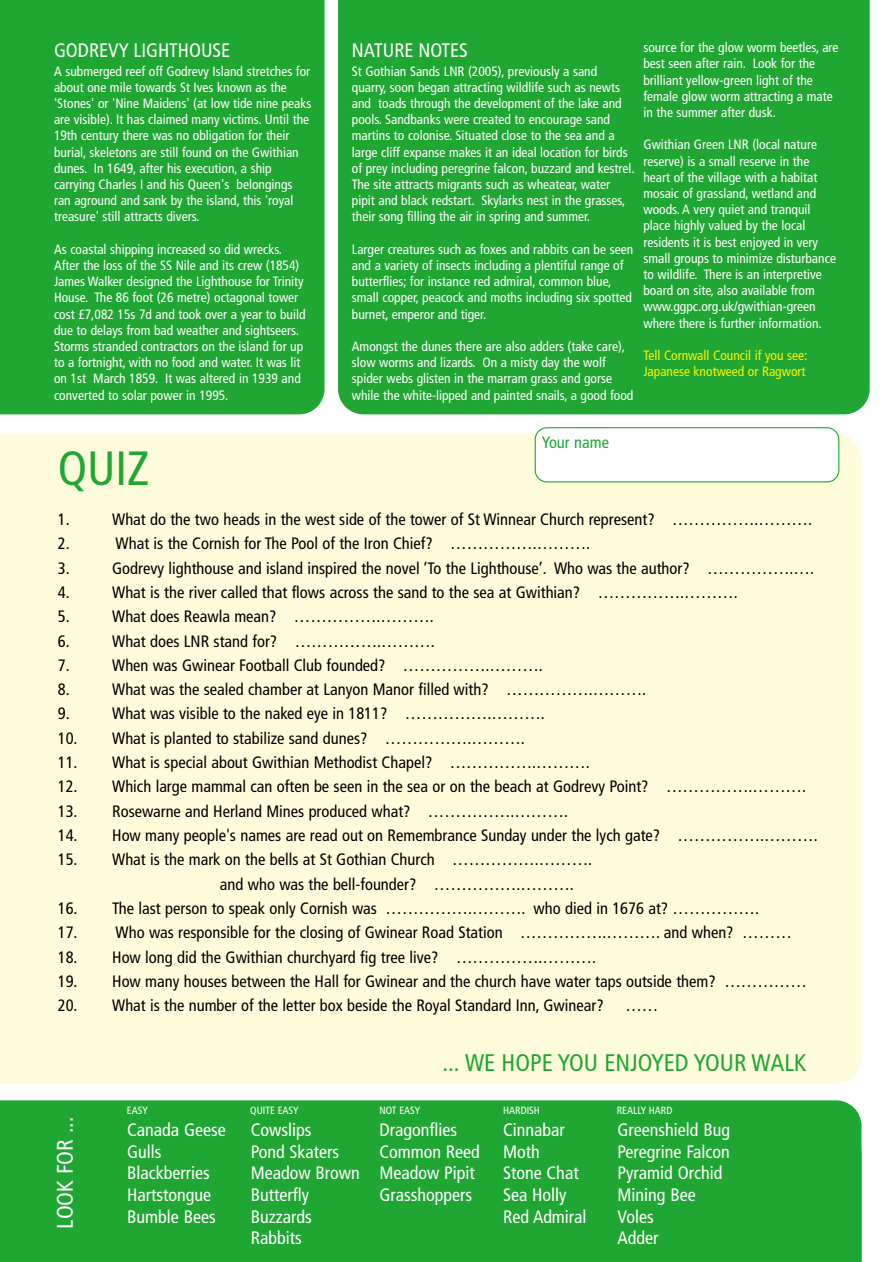
<style>
.page{position:relative;width:893px;height:1262px;background:#fff}
.page>*{position:absolute;margin:0;border:0;box-sizing:border-box;transform-origin:0 0}
.t1{font:condensed 48px "Frutiger";color:#20a733}
.t2{font:condensed 24px "Frutiger";color:#20a733}
.t3{font:condensed 22.5px "Frutiger";color:#fff}
.t4{font:condensed 19.5px "Frutiger";color:#fff}
.t5{font:condensed 18px/21.6px "Frutiger";color:#fff}
.t6{font:condensed 16.5px/24.3px "Frutiger";color:#000}
.t7{font:condensed 16.5px "Frutiger";color:#20a733}
.t8{font:condensed 13.5px/16.2px "Frutiger";color:#fff}
.t9{font:condensed 13.5px/16.2px "Frutiger";color:#fff100}
.t10{font:condensed 10.5px "Frutiger";color:#fff}
</style>
<div class="page">
<div style="left:0;top:1100px;width:861px;height:161px;background:#20a733"></div>
<div style="left:0;top:0;width:324px;height:414px;background:#20a733"></div>
<div style="left:338px;top:0;width:531px;height:414px;background:#20a733"></div>
<div style="left:0;top:434px;width:860px;height:649px;background:#fffcdb"></div>
<svg style="left:534px;top:427px;width:305px;height:55px"></svg>
<h3 class="t4" style="left:54px;top:42px;width:178px">GODREVY LIGHTHOUSE</h3>
<p class="t8" style="left:54px;top:64px;width:259px">A submerged reef off Godrevy Island stretches for about one mile towards St Ives known as the 'Stones' or 'Nine Maidens' (at low tide nine peaks are visible). It has claimed many victims. Until the 19th century there was no obligation for their burial, skeletons are still found on the Gwithian dunes. In 1649, after his execution, a ship carrying Charles I and his Queen's belongings ran aground and sank by the island, this 'royal treasure' still attracts divers.</p>
<p class="t8" style="left:54px;top:242px;width:253px">As coastal shipping increased so did wrecks.<br>After the loss of the SS Nile and its crew (1854)<br>James Walker designed the Lighthouse for Trinity House. The 86 foot (26 metre) octagonal tower cost £7,082 15s 7d and took over a year to build due to delays from bad weather and sightseers.<br>Storms stranded contractors on the island for up to a fortnight, with no food and water. It was lit on 1st March 1859. It was altered in 1939 and converted to solar power in 1995.</p>
<h3 class="t4" style="left:352px;top:42px;width:118px">NATURE NOTES</h3>
<p class="t8" style="left:352px;top:64px;width:284px">St Gothian Sands LNR (2005), previously a sand quarry, soon began attracting wildlife such as newts and toads through the development of the lake and pools. Sandbanks were created to encourage sand martins to colonise. Situated close to the sea and a large cliff expanse makes it an ideal location for birds of prey including peregrine falcon, buzzard and kestrel.<br>The site attracts migrants such as wheatear, water pipit and black redstart. Skylarks nest in the grasses, their song filling the air in spring and summer.</p>
<p class="t8" style="left:352px;top:242px;width:283px">Larger creatures such as foxes and rabbits can be seen and a variety of insects including a plentiful range of butterflies; for instance red admiral, common blue, small copper, peacock and moths including six spotted burnet, emperor and tiger.</p>
<p class="t8" style="left:352px;top:339px;width:283px">Amongst the dunes there are also adders (take care), slow worms and lizards. On a misty day the wolf spider webs glisten in the marram grass and gorse while the white-lipped and painted snails, a good food</p>
<p class="t8" style="left:643px;top:40px;width:197px">source for the glow worm beetles, are best seen after rain. Look for the brilliant yellow-green light of the female glow worm attracting a mate in the summer after dusk.</p>
<p class="t8" style="left:643px;top:138px;width:194px">Gwithian Green LNR (local nature reserve) is a small reserve in the heart of the village with a habitat mosaic of grassland, wetland and woods. A very quiet and tranquil place highly valued by the local residents it is best enjoyed in very small groups to minimize disturbance to wildlife. There is an interpretive board on site, also available from www.ggpc.org.uk/gwithian-green where there is further information.</p>
<p class="t9" style="left:643px;top:348px;width:165px">Tell Cornwall Council if you see:<br>Japanese knotweed or Ragwort</p>
<p class="t7" style="left:541px;top:435px;width:69px">Your name</p>
<h1 class="t1" style="left:58px;top:449px;width:93px">QUIZ</h1>
<p class="t6" style="left:58px;top:508px;width:13px">1.</p>
<p class="t6" style="left:112px;top:508px;width:701px">What do the two heads in the west side of the tower of St Winnear Church represent? …………….……….</p>
<p class="t6" style="left:58px;top:532px;width:13px">2.</p>
<p class="t6" style="left:116px;top:532px;width:476px">What is the Cornish for The Pool of the Iron Chief? …………….……….</p>
<p class="t6" style="left:58px;top:557px;width:13px">3.</p>
<p class="t6" style="left:112px;top:557px;width:703px">Godrevy lighthouse and island inspired the novel ‘To the Lighthouse’. Who was the author? …………….….</p>
<p class="t6" style="left:58px;top:581px;width:13px">4.</p>
<p class="t6" style="left:112px;top:581px;width:627px">What is the river called that flows across the sand to the sea at Gwithian? …………….……….</p>
<p class="t6" style="left:58px;top:605px;width:13px">5.</p>
<p class="t6" style="left:112px;top:605px;width:323px">What does Reawla mean? …………….……….</p>
<p class="t6" style="left:58px;top:630px;width:13px">6.</p>
<p class="t6" style="left:112px;top:630px;width:324px">What does LNR stand for? …………….……….</p>
<p class="t6" style="left:58px;top:654px;width:13px">7.</p>
<p class="t6" style="left:112px;top:654px;width:432px">When was Gwinear Football Club founded? …………….……….</p>
<p class="t6" style="left:58px;top:678px;width:13px">8.</p>
<p class="t6" style="left:112px;top:678px;width:535px">What was the sealed chamber at Lanyon Manor filled with? …………….……….</p>
<p class="t6" style="left:58px;top:703px;width:13px">9.</p>
<p class="t6" style="left:112px;top:703px;width:434px">What was visible to the naked eye in 1811? …………….……….</p>
<p class="t6" style="left:58px;top:727px;width:468px">10. What is planted to stabilize sand dunes? …………….……….</p>
<p class="t6" style="left:58px;top:751px;width:533px">11. What is special about Gwithian Methodist Chapel? …………….……….</p>
<p class="t6" style="left:58px;top:776px;width:749px">12. Which large mammal can often be seen in the sea or on the beach at Godrevy Point? …………….……….</p>
<p class="t6" style="left:58px;top:800px;width:511px">13. Rosewarne and Herland Mines produced what? …………….……….</p>
<p class="t6" style="left:58px;top:824px;width:761px">14. How many people's names are read out on Remembrance Sunday under the lych gate? …………….……….</p>
<p class="t6" style="left:220px;top:848px;width:374px;text-indent:-162px">15. What is the mark on the bells at St Gothian Church …………….………. and who was the bell-founder? …………….……….</p>
<p class="t6" style="left:58px;top:897px;width:702px">16. The last person to speak only Cornish was …………….………. who died in 1676 at? …………….</p>
<p class="t6" style="left:58px;top:921px;width:735px">17. Who was responsible for the closing of Gwinear Road Station …………….………. and when? ………</p>
<p class="t6" style="left:58px;top:946px;width:539px">18. How long did the Gwithian churchyard fig tree live? …………….……….</p>
<p class="t6" style="left:58px;top:970px;width:750px">19. How many houses between the Hall for Gwinear and the church have water taps outside them? ……………</p>
<p class="t6" style="left:58px;top:994px;width:547px">20. What is the number of the letter box beside the Royal Standard Inn, Gwinear?</p>
<p class="t6" style="left:625px;top:994px;width:34px">……</p>
<h2 class="t2" style="left:442px;top:1052px;width:366px">... WE HOPE YOU ENJOYED YOUR WALK</h2>
<h3 class="t3" style="left:56px;top:1228px;width:113px;rotate:-90deg">LOOK FOR ...</h3>
<p class="t10" style="left:127px;top:1106px;width:22px">EASY</p>
<p class="t10" style="left:250px;top:1106px;width:50px">QUITE EASY</p>
<p class="t10" style="left:379px;top:1106px;width:42px">NOT EASY</p>
<p class="t10" style="left:503px;top:1106px;width:38px">HARDISH</p>
<p class="t10" style="left:616px;top:1106px;width:57px">REALLY HARD</p>
<h3 class="t5" style="left:503px;top:1120px;width:85px">Cinnabar<br>Moth<br>Stone Chat<br>Sea Holly<br>Red Admiral</h3>
<h3 class="t5" style="left:617px;top:1120px;width:114px">Greenshield Bug<br>Peregrine Falcon<br>Pyramid Orchid<br>Mining Bee<br>Voles<br>Adder</h3>
<h3 class="t5" style="left:127px;top:1120px;width:100px">Canada Geese<br>Gulls<br>Blackberries<br>Hartstongue<br>Bumble Bees</h3>
<h3 class="t5" style="left:251px;top:1120px;width:111px">Cowslips<br>Pond Skaters<br>Meadow Brown<br>Butterfly<br>Buzzards<br>Rabbits</h3>
<h3 class="t5" style="left:379px;top:1120px;width:102px">Dragonflies<br>Common Reed<br>Meadow Pipit<br>Grasshoppers</h3>
</div>
